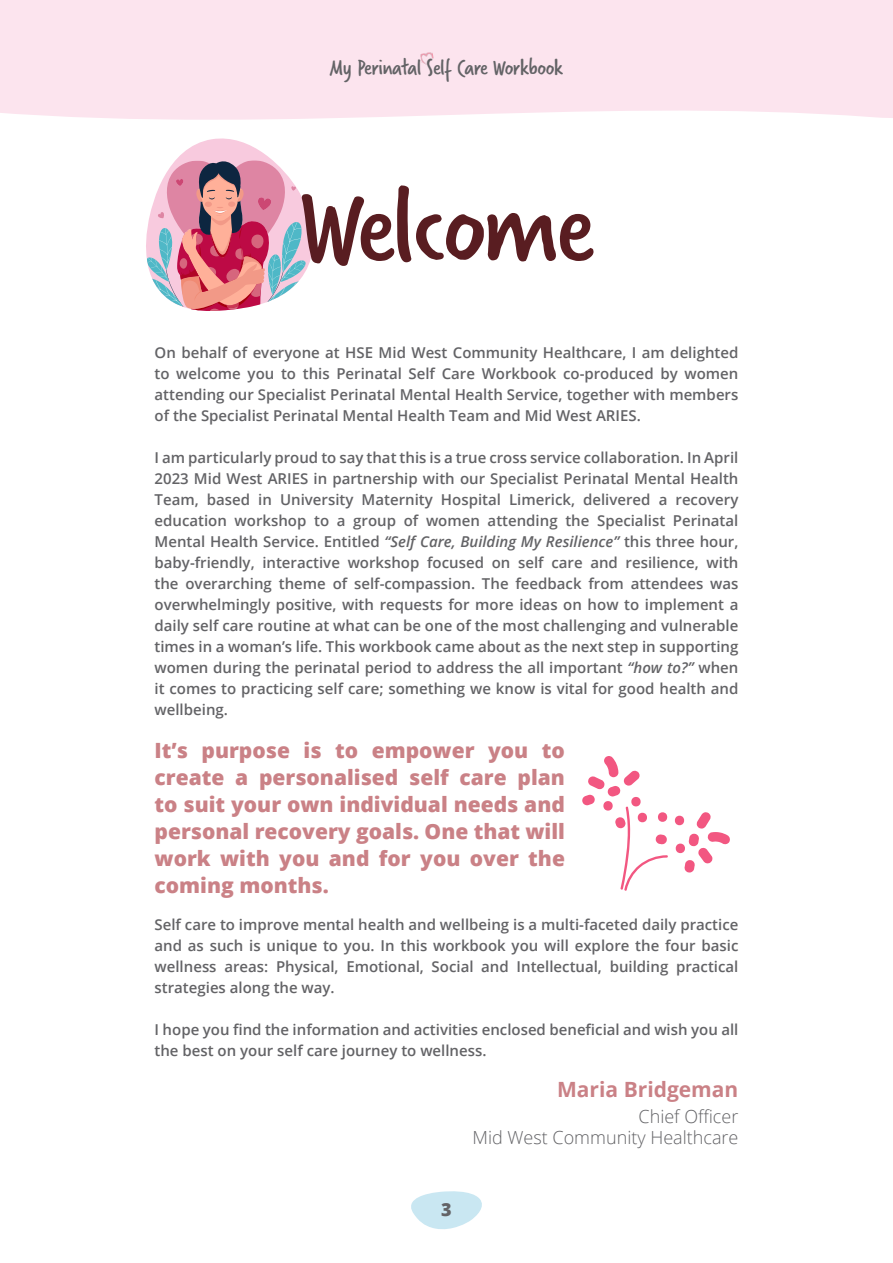
<style>
.page{position:relative;width:893px;height:1263px;background:#fff}
.page>*{position:absolute;margin:0;border:0;box-sizing:border-box;transform-origin:0 0}
.Title_80_pt{font:120px "Verveine";letter-spacing:-.03em;color:#591d21}
.t1{font:24px "Verveine";letter-spacing:-.02em;color:#636366}
.Quote_1_Style{font:800 21px/27px "Open Sans";color:#ca8186;text-align:justify}
.Title_04_Left{font:700 21px "Open Sans";color:#ca8186}
.Intro_Text_Left{font:300 18px "Open Sans";color:#636366}
.t2{font:800 18px "Open Sans";color:#636366}
.t3{font:600 15px/21px "Open Sans";color:#636366;text-align:justify}
.s1{font-style:italic}
</style>
<div class="page">
<div style="left:0;top:0;width:893px;height:120px;background:#fce4ee"></div>
<svg style="left:146px;top:138px;width:167px;height:173px"></svg>
<svg style="left:582px;top:756px;width:148px;height:135px"></svg>
<svg style="left:411px;top:1191px;width:71px;height:38px"></svg>
<img style="left:420px;top:52px;width:15px;height:14px">
<h2 class="t1" style="left:330px;top:50px;width:235px">My Perinatal Self Care Workbook</h2>
<p class="Title_80_pt" style="left:298px;top:142px;width:298px">Welcome</p>
<p class="t3" style="left:155px;top:342px;width:585px">On behalf of everyone at HSE Mid West Community Healthcare, I am delighted to welcome you to this Perinatal Self Care Workbook co-produced by women attending our Specialist Perinatal Mental Health Service, together with members of the Specialist Perinatal Mental Health Team and Mid West ARIES.</p>
<p class="t3" style="left:155px;top:447px;width:585px">I am particularly proud to say that this is a true cross service collaboration. In April 2023 Mid West ARIES in partnership with our Specialist Perinatal Mental Health Team, based in University Maternity Hospital Limerick, delivered a recovery education workshop to a group of women attending the Specialist Perinatal Mental Health Service. Entitled <span class="s1">“Self Care, Building My Resilience”</span> this three hour, baby-friendly, interactive workshop focused on self care and resilience, with the overarching theme of self-compassion. The feedback from attendees was overwhelmingly positive, with requests for more ideas on how to implement a daily self care routine at what can be one of the most challenging and vulnerable times in a woman’s life. This workbook came about as the next step in supporting women during the perinatal period to address the all important <span class="s1">“how to?”</span> when it comes to practicing self care; something we know is vital for good health and wellbeing.</p>
<p class="Quote_1_Style" style="left:155px;top:736px;width:412px">It’s purpose is to empower you to create a personalised self care plan to suit your own individual needs and personal recovery goals. One that will work with you and for you over the coming months.</p>
<p class="t3" style="left:155px;top:914px;width:585px">Self care to improve mental health and wellbeing is a multi-faceted daily practice and as such is unique to you. In this workbook you will explore the four basic wellness areas: Physical, Emotional, Social and Intellectual, building practical strategies along the way.</p>
<p class="t3" style="left:155px;top:1019px;width:585px">I hope you find the information and activities enclosed beneficial and wish you all the best on your self care journey to wellness.</p>
<p class="t2" style="left:441px;top:1195px;width:12px">3</p>
<p class="Title_04_Left" style="left:557px;top:1074px;width:183px">Maria Bridgeman</p>
<p class="Intro_Text_Left" style="left:638px;top:1104px;width:101px">Chief Officer</p>
<p class="Intro_Text_Left" style="left:473px;top:1125px;width:267px">Mid West Community Healthcare</p>
</div>
